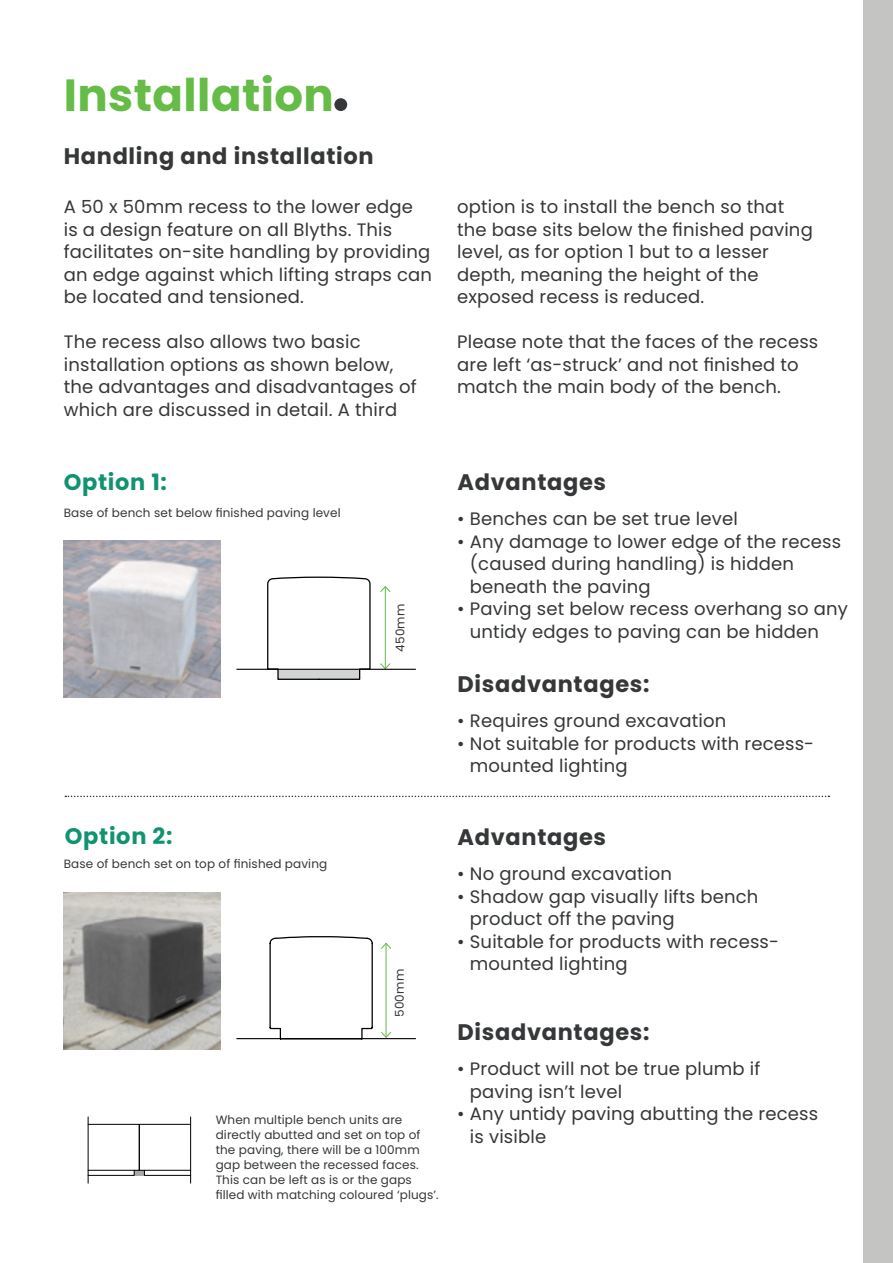
<style>
.page{position:relative;width:893px;height:1263px;background:#fff}
.page>*{position:absolute;margin:0;border:0;box-sizing:border-box;transform-origin:0 0}
.t1{font:700 45px "Poppins";letter-spacing:.01em;color:#65bc46}
.t2{font:700 22.5px "Poppins";letter-spacing:.03em;color:#353738}
.t3{font:700 22.5px "Poppins";letter-spacing:.03em;color:#119372}
.t4{font:18px/22.5px "Poppins";letter-spacing:.01em;color:#353738}
.t5{font:12px/15px "Poppins";letter-spacing:.01em;color:#353738}
</style>
<div class="page">
<div style="left:863px;top:0;width:30px;height:1263px;background:#c4c4c3"></div>
<div style="left:334px;top:98px;width:13px;height:13px;background:#353738;border-radius:50%"></div>
<svg style="left:65px;top:796px;width:764px;height:1px"></svg>
<hr style="left:385px;top:587px;width:1px;height:82px;background:#65bc46">
<svg style="left:379px;top:662px;width:12px;height:7px"></svg>
<svg style="left:380px;top:586px;width:11px;height:7px"></svg>
<hr style="left:386px;top:943px;width:1px;height:94px;background:#65bc46">
<svg style="left:381px;top:1031px;width:11px;height:7px"></svg>
<svg style="left:381px;top:942px;width:11px;height:8px"></svg>
<img style="left:64px;top:893px;width:157px;height:157px">
<img style="left:64px;top:540px;width:157px;height:157px">
<svg style="left:266px;top:577px;width:105px;height:103px"></svg>
<svg style="left:268px;top:936px;width:105px;height:104px"></svg>
<hr style="left:236px;top:669px;width:180px;height:1px;background:#000">
<hr style="left:236px;top:1038px;width:180px;height:1px;background:#000">
<div style="left:134px;top:1170px;width:10px;height:5px;background:#a6a9aa"></div>
<div style="left:88px;top:1124px;width:52px;height:46px;border:1px solid #000"></div>
<svg style="left:89px;top:1170px;width:46px;height:6px"></svg>
<div style="left:139px;top:1124px;width:52px;height:46px;border:1px solid #000"></div>
<svg style="left:144px;top:1170px;width:46px;height:6px"></svg>
<hr style="left:88px;top:1117px;width:1px;height:66px;background:#000">
<hr style="left:190px;top:1117px;width:1px;height:66px;background:#000">
<h1 class="t1" style="left:64px;top:69px;width:272px">Installation</h1>
<p class="t2" style="left:64px;top:143px;width:311px">Handling and installation</p>
<p class="t4" style="left:64px;top:196px;width:370px">A 50 x 50mm recess to the lower edge<br>is a design feature on all Blyths. This facilitates on-site handling by providing an edge against which lifting straps can be located and tensioned.</p>
<p class="t4" style="left:64px;top:331px;width:354px">The recess also allows two basic installation options as shown below, the advantages and disadvantages of which are discussed in detail. A third</p>
<p class="t4" style="left:457px;top:196px;width:357px">option is to install the bench so that the base sits below the finished paving level, as for option 1 but to a lesser depth, meaning the height of the exposed recess is reduced.</p>
<p class="t4" style="left:457px;top:331px;width:363px">Please note that the faces of the recess are left ‘as-struck’ and not finished to match the main body of the bench.</p>
<p class="t3" style="left:64px;top:469px;width:105px">Option 1:</p>
<p class="t5" style="left:64px;top:506px;width:278px">Base of bench set below finished paving level</p>
<p class="t5" style="left:393px;top:652px;width:49px;rotate:-90deg">450mm</p>
<p class="t2" style="left:458px;top:469px;width:150px">Advantages</p>
<p class="t4" style="left:457px;top:508px;width:282px">• Benches can be set true level</p>
<p class="t4" style="left:470px;top:530px;width:373px;text-indent:-13px">• Any damage to lower edge of the recess (caused during handling) is hidden beneath the paving</p>
<p class="t4" style="left:470px;top:598px;width:379px;text-indent:-13px">• Paving set below recess overhang so any untidy edges to paving can be hidden</p>
<p class="t2" style="left:458px;top:671px;width:193px">Disadvantages:</p>
<p class="t4" style="left:457px;top:709px;width:271px">• Requires ground excavation</p>
<p class="t4" style="left:470px;top:732px;width:346px;text-indent:-13px">• Not suitable for products with recess&shy;mounted lighting</p>
<p class="t3" style="left:65px;top:823px;width:109px">Option 2:</p>
<p class="t5" style="left:64px;top:856px;width:265px">Base of bench set on top of finished paving</p>
<p class="t5" style="left:392px;top:1017px;width:49px;rotate:-90deg">500mm</p>
<p class="t5" style="left:216px;top:1112px;width:225px">When multiple bench units are directly abutted and set on top of the paving, there will be a 100mm gap between the recessed faces.<br>This can be left as is or the gaps filled with matching coloured ‘plugs’.</p>
<p class="t2" style="left:458px;top:824px;width:150px">Advantages</p>
<p class="t4" style="left:457px;top:863px;width:216px">• No ground excavation</p>
<p class="t4" style="left:470px;top:885px;width:290px;text-indent:-13px">• Shadow gap visually lifts bench product off the paving</p>
<p class="t4" style="left:470px;top:930px;width:311px;text-indent:-13px">• Suitable for products with recess&shy;mounted lighting</p>
<p class="t2" style="left:458px;top:1019px;width:193px">Disadvantages:</p>
<p class="t4" style="left:470px;top:1058px;width:292px;text-indent:-13px">• Product will not be true plumb if paving isn’t level</p>
<p class="t4" style="left:470px;top:1103px;width:350px;text-indent:-13px">• Any untidy paving abutting the recess is visible</p>
</div>
